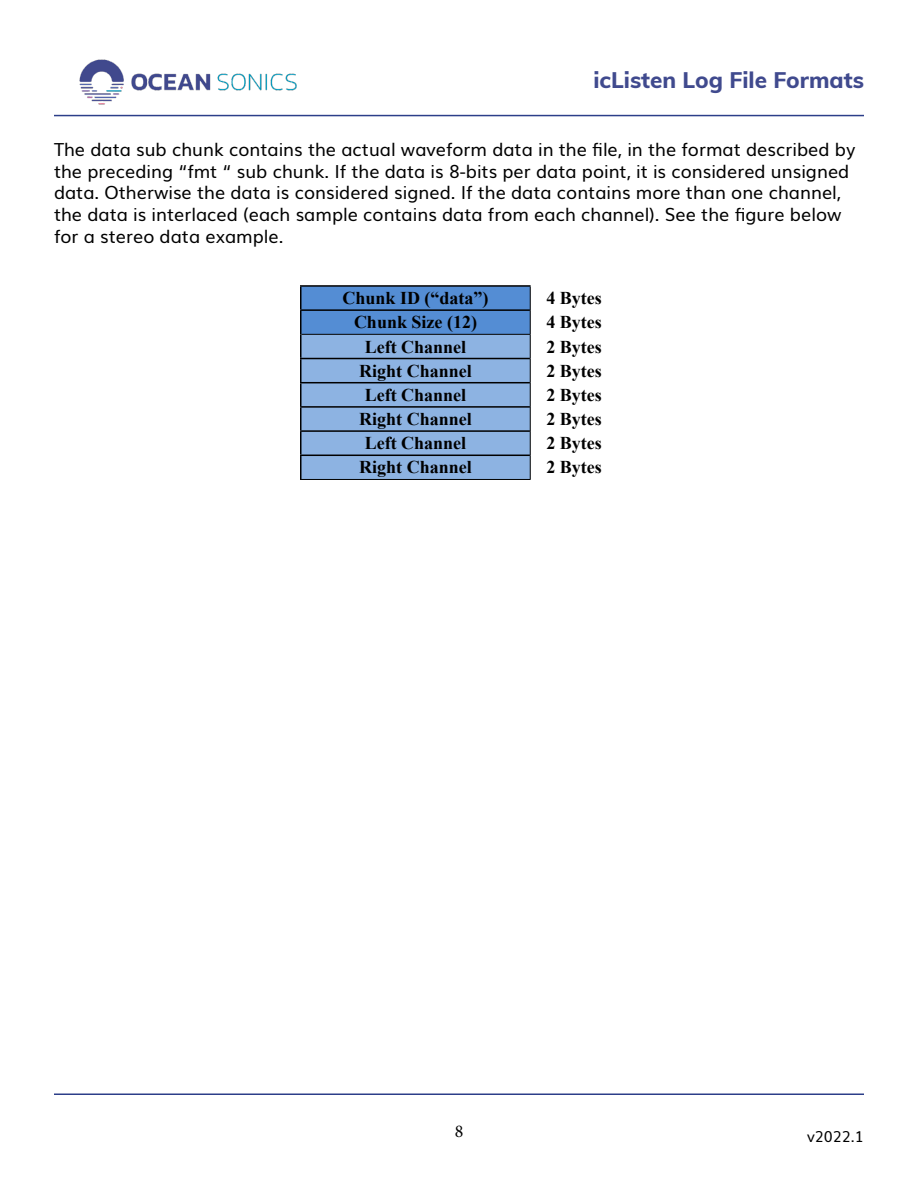
<style>
.page{position:relative;width:918px;height:1188px;background:#fff}
.page>*{position:absolute;margin:0;border:0;box-sizing:border-box;transform-origin:0 0}
.t1{font:800 22.5px "Muli";color:#404a8e}
.t2{font:18px/21.6px "Muli";color:#000}
.t3{font:700 18px "Times New Roman";color:#000}
.t4{font:18px "Minion Pro";color:#000}
.t5{font:15px "Muli";color:#000}
</style>
<div class="page">
<img style="left:79px;top:59px;width:218px;height:46px">
<hr style="left:54px;top:115px;width:810px;height:1px;background:#2c3e89">
<hr style="left:54px;top:1094px;width:810px;height:1px;background:#2c3e89">
<hr style="left:300px;top:285px;width:231px;height:2px;background:#000">
<hr style="left:300px;top:287px;width:2px;height:22px;background:#000">
<hr style="left:300px;top:309px;width:230px;height:2px;background:#000">
<hr style="left:300px;top:311px;width:2px;height:23px;background:#000">
<hr style="left:300px;top:334px;width:2px;height:24px;background:#000">
<hr style="left:300px;top:358px;width:230px;height:1px;background:#000">
<hr style="left:300px;top:359px;width:2px;height:23px;background:#000">
<hr style="left:300px;top:382px;width:230px;height:1px;background:#000">
<hr style="left:300px;top:383px;width:2px;height:23px;background:#000">
<hr style="left:300px;top:406px;width:230px;height:2px;background:#000">
<hr style="left:300px;top:408px;width:2px;height:22px;background:#000">
<hr style="left:300px;top:430px;width:230px;height:2px;background:#000">
<hr style="left:300px;top:432px;width:2px;height:23px;background:#000">
<hr style="left:300px;top:455px;width:230px;height:1px;background:#000">
<hr style="left:300px;top:456px;width:2px;height:23px;background:#000">
<hr style="left:300px;top:479px;width:231px;height:1px;background:#000">
<svg style="left:301px;top:286px;width:230px;height:193px;background:#769fd0"></svg>
<p class="t1" style="left:593px;top:64px;width:272px">icListen Log File Formats</p>
<p class="t2" style="left:54px;top:137px;width:803px">The data sub chunk contains the actual waveform data in the file, in the format described by the preceding “fmt “ sub chunk. If the data is 8-bits per data point, it is considered unsigned data. Otherwise the data is considered signed. If the data contains more than one channel, the data is interlaced (each sample contains data from each channel). See the figure below for a stereo data example.</p>
<p class="t3" style="left:342px;top:286px;width:148px">Chunk ID (“data”)</p>
<p class="t3" style="left:546px;top:286px;width:57px">4 Bytes</p>
<p class="t3" style="left:354px;top:310px;width:125px">Chunk Size (12)</p>
<p class="t3" style="left:546px;top:310px;width:57px">4 Bytes</p>
<p class="t3" style="left:365px;top:334px;width:103px">Left Channel</p>
<p class="t3" style="left:546px;top:334px;width:57px">2 Bytes</p>
<p class="t3" style="left:359px;top:358px;width:114px">Right Channel</p>
<p class="t3" style="left:546px;top:358px;width:57px">2 Bytes</p>
<p class="t3" style="left:365px;top:382px;width:103px">Left Channel</p>
<p class="t3" style="left:546px;top:382px;width:57px">2 Bytes</p>
<p class="t3" style="left:359px;top:407px;width:114px">Right Channel</p>
<p class="t3" style="left:546px;top:407px;width:57px">2 Bytes</p>
<p class="t3" style="left:365px;top:431px;width:103px">Left Channel</p>
<p class="t3" style="left:546px;top:431px;width:57px">2 Bytes</p>
<p class="t3" style="left:359px;top:455px;width:114px">Right Channel</p>
<p class="t3" style="left:546px;top:455px;width:57px">2 Bytes</p>
<p class="t4" style="left:455px;top:1120px;width:10px">8</p>
<p class="t5" style="left:807px;top:1124px;width:58px">v2022.1</p>
</div>
